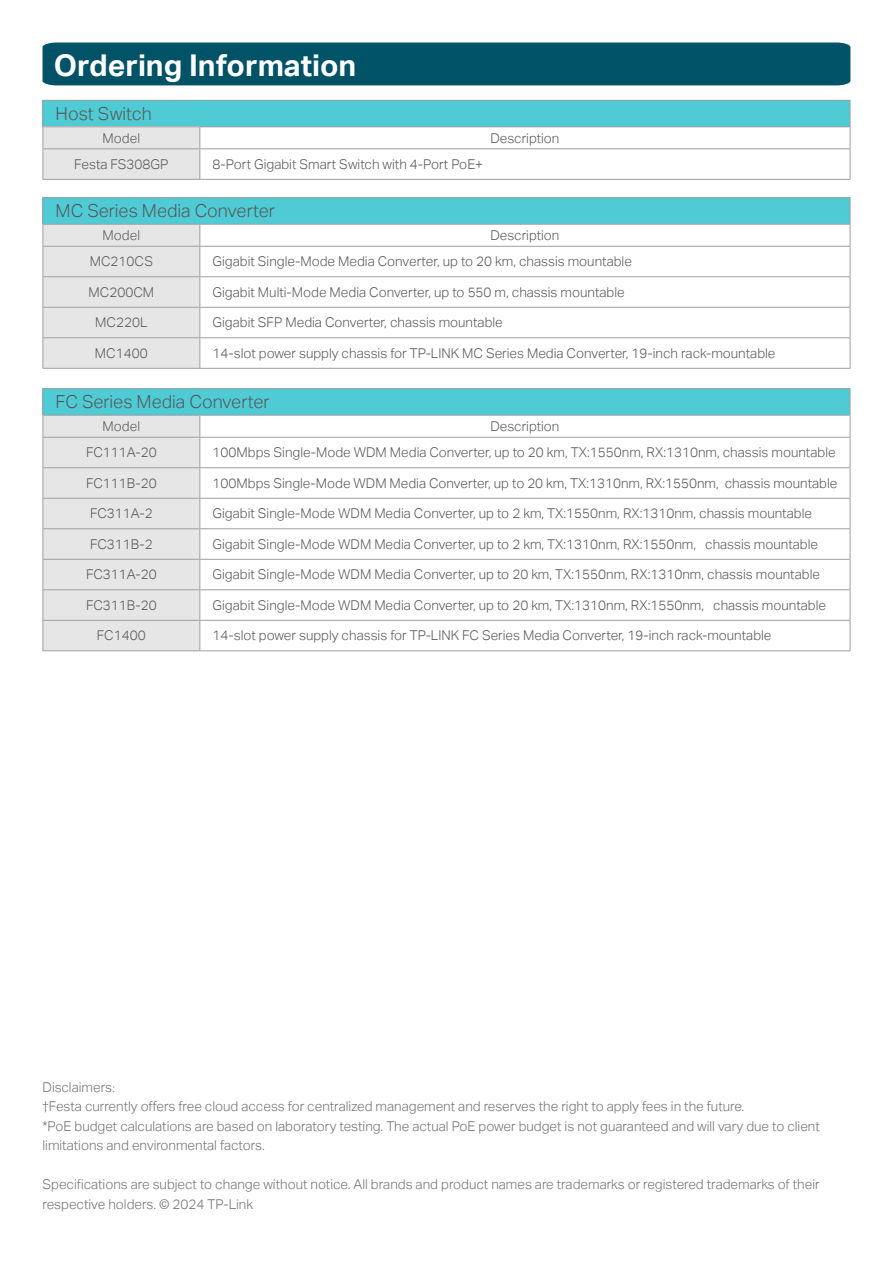
<style>
.page{position:relative;width:893px;height:1263px;background:#fff}
.page>*{position:absolute;margin:0;border:0;box-sizing:border-box;transform-origin:0 0}
.t1{font:30px "TP Link Aktiv Bold";color:#fff}
.t2{font:18px "TP Link Aktiv Light";color:#595757}
.t3{font:13.5px "TP Link Aktiv Light";color:#595757}
.t4{font:13.5px/19.5px "TP Link Aktiv Light";color:#727171}
.s1{font-family:"Adobe Song Std";font-weight:300}
</style>
<div class="page">
<div style="left:43px;top:43px;width:807px;height:42px;background:#005267"></div>
<div style="left:43px;top:100px;width:807px;height:27px;background:#4ecbd5"></div>
<div style="left:43px;top:127px;width:157px;height:22px;background:#e6e6e6"></div>
<div style="left:43px;top:149px;width:157px;height:30px;background:#e6e6e6"></div>
<hr style="left:43px;top:149px;width:1px;height:30px;background:#9fa0a0">
<hr style="left:199px;top:149px;width:1px;height:30px;background:#9fa0a0">
<hr style="left:850px;top:149px;width:1px;height:30px;background:#9fa0a0">
<hr style="left:43px;top:179px;width:157px;height:1px;background:#9fa0a0">
<hr style="left:200px;top:179px;width:650px;height:1px;background:#9fa0a0">
<hr style="left:43px;top:100px;width:157px;height:1px;background:#9fa0a0">
<hr style="left:200px;top:100px;width:650px;height:1px;background:#9fa0a0">
<hr style="left:43px;top:126px;width:157px;height:1px;background:#9fa0a0">
<svg style="left:43px;top:101px;width:1px;height:47px"></svg>
<svg style="left:850px;top:101px;width:1px;height:47px"></svg>
<hr style="left:43px;top:148px;width:157px;height:1px;background:#9fa0a0">
<hr style="left:200px;top:126px;width:650px;height:1px;background:#9fa0a0">
<svg style="left:199px;top:127px;width:1px;height:21px"></svg>
<hr style="left:200px;top:148px;width:650px;height:1px;background:#9fa0a0">
<div style="left:43px;top:198px;width:807px;height:26px;background:#4ecbd5"></div>
<hr style="left:200px;top:276px;width:650px;height:1px;background:#9fa0a0">
<hr style="left:850px;top:277px;width:1px;height:30px;background:#9fa0a0">
<hr style="left:200px;top:307px;width:650px;height:1px;background:#9fa0a0">
<svg style="left:850px;top:308px;width:1px;height:29px"></svg>
<hr style="left:200px;top:337px;width:650px;height:1px;background:#9fa0a0">
<hr style="left:850px;top:338px;width:1px;height:30px;background:#9fa0a0">
<hr style="left:43px;top:368px;width:157px;height:1px;background:#9fa0a0">
<hr style="left:200px;top:368px;width:650px;height:1px;background:#9fa0a0">
<hr style="left:43px;top:197px;width:157px;height:1px;background:#9fa0a0">
<hr style="left:200px;top:197px;width:650px;height:1px;background:#9fa0a0">
<svg style="left:850px;top:198px;width:1px;height:78px"></svg>
<hr style="left:200px;top:224px;width:650px;height:1px;background:#9fa0a0">
<svg style="left:43px;top:198px;width:157px;height:170px;background:#ccdfe0"></svg>
<hr style="left:200px;top:246px;width:650px;height:1px;background:#9fa0a0">
<div style="left:43px;top:389px;width:807px;height:26px;background:#4ecbd5"></div>
<hr style="left:200px;top:467px;width:650px;height:1px;background:#9fa0a0">
<hr style="left:850px;top:468px;width:1px;height:30px;background:#9fa0a0">
<hr style="left:200px;top:498px;width:650px;height:1px;background:#9fa0a0">
<svg style="left:850px;top:499px;width:1px;height:29px"></svg>
<hr style="left:200px;top:528px;width:650px;height:1px;background:#9fa0a0">
<hr style="left:850px;top:529px;width:1px;height:30px;background:#9fa0a0">
<hr style="left:200px;top:559px;width:650px;height:1px;background:#9fa0a0">
<svg style="left:850px;top:560px;width:1px;height:29px"></svg>
<hr style="left:200px;top:589px;width:650px;height:1px;background:#9fa0a0">
<hr style="left:850px;top:590px;width:1px;height:30px;background:#9fa0a0">
<hr style="left:200px;top:620px;width:650px;height:1px;background:#9fa0a0">
<svg style="left:850px;top:621px;width:1px;height:29px"></svg>
<hr style="left:200px;top:650px;width:650px;height:1px;background:#9fa0a0">
<hr style="left:43px;top:388px;width:157px;height:1px;background:#9fa0a0">
<hr style="left:200px;top:388px;width:650px;height:1px;background:#9fa0a0">
<svg style="left:850px;top:389px;width:1px;height:78px"></svg>
<hr style="left:200px;top:415px;width:650px;height:1px;background:#9fa0a0">
<svg style="left:43px;top:389px;width:157px;height:262px;background:#d4e0e1"></svg>
<hr style="left:200px;top:437px;width:650px;height:1px;background:#9fa0a0">
<h1 class="t1" style="left:54px;top:48px;width:304px">Ordering Information</h1>
<h2 class="t2" style="left:56px;top:103px;width:98px">Host Switch</h2>
<p class="t3" style="left:103px;top:130px;width:39px">Model</p>
<p class="t3" style="left:490px;top:130px;width:71px">Description</p>
<p class="t3" style="left:74px;top:156px;width:96px">Festa FS308GP</p>
<p class="t3" style="left:213px;top:156px;width:272px">8-Port Gigabit Smart Switch with 4-Port PoE+</p>
<h2 class="t2" style="left:56px;top:201px;width:221px">MC Series Media Converter</h2>
<p class="t3" style="left:103px;top:227px;width:39px">Model</p>
<p class="t3" style="left:490px;top:227px;width:71px">Description</p>
<p class="t3" style="left:90px;top:254px;width:65px">MC210CS</p>
<p class="t3" style="left:213px;top:254px;width:421px">Gigabit Single-Mode Media Converter, up to 20 km, chassis mountable</p>
<p class="t3" style="left:88px;top:284px;width:67px">MC200CM</p>
<p class="t3" style="left:213px;top:284px;width:414px">Gigabit Multi-Mode Media Converter, up to 550 m, chassis mountable</p>
<p class="t3" style="left:95px;top:315px;width:54px">MC220L</p>
<p class="t3" style="left:213px;top:315px;width:292px">Gigabit SFP Media Converter, chassis mountable</p>
<p class="t3" style="left:95px;top:345px;width:54px">MC1400</p>
<p class="t3" style="left:213px;top:345px;width:564px">14-slot power supply chassis for TP-LINK MC Series Media Converter, 19-inch rack-mountable</p>
<h2 class="t2" style="left:56px;top:392px;width:215px">FC Series Media Converter</h2>
<p class="t3" style="left:103px;top:418px;width:39px">Model</p>
<p class="t3" style="left:490px;top:418px;width:71px">Description</p>
<p class="t3" style="left:86px;top:445px;width:72px">FC111A-20</p>
<p class="t3" style="left:213px;top:445px;width:624px">100Mbps Single-Mode WDM Media Converter, up to 20 km, TX:1550nm, RX:1310nm, chassis mountable</p>
<p class="t3" style="left:86px;top:475px;width:72px">FC111B-20</p>
<p class="t3" style="left:213px;top:475px;width:626px">100Mbps Single-Mode WDM Media Converter, up to 20 km, TX:1310nm, RX:1550nm, chassis mountable</p>
<p class="t3" style="left:90px;top:506px;width:64px">FC311A-2</p>
<p class="t3" style="left:213px;top:506px;width:601px">Gigabit Single-Mode WDM Media Converter, up to 2 km, TX:1550nm, RX:1310nm, chassis mountable</p>
<p class="t3" style="left:90px;top:536px;width:64px">FC311B-2</p>
<p class="t3" style="left:213px;top:536px;width:607px">Gigabit Single-Mode WDM Media Converter, up to 2 km, TX:1310nm, RX:1550nm, chassis mountable</p>
<p class="t3" style="left:86px;top:567px;width:72px">FC311A-20</p>
<p class="t3" style="left:213px;top:567px;width:609px">Gigabit Single-Mode WDM Media Converter, up to 20 km, TX:1550nm, RX:1310nm, chassis mountable</p>
<p class="t3" style="left:86px;top:597px;width:72px">FC311B-20</p>
<p class="t3" style="left:213px;top:597px;width:615px">Gigabit Single-Mode WDM Media Converter, up to 20 km, TX:1310nm, RX:1550nm, chassis mountable</p>
<p class="t3" style="left:97px;top:628px;width:50px">FC1400</p>
<p class="t3" style="left:213px;top:628px;width:560px">14-slot power supply chassis for TP-LINK FC Series Media Converter, 19-inch rack-mountable</p>
<p class="t4" style="left:43px;top:1077px;width:779px">Disclaimers<span class="s1">:<br></span>†Festa currently offers free cloud access for centralized management and reserves the right to apply fees in the future.<br>*PoE budget calculations are based on laboratory testing. The actual PoE power budget is not guaranteed and will vary due to client limitations and environmental factors.</p>
<p class="t4" style="left:43px;top:1175px;width:779px">Specifications are subject to change without notice. All brands and product names are trademarks or registered trademarks of their respective holders. © 2024 TP-Link</p>
</div>
